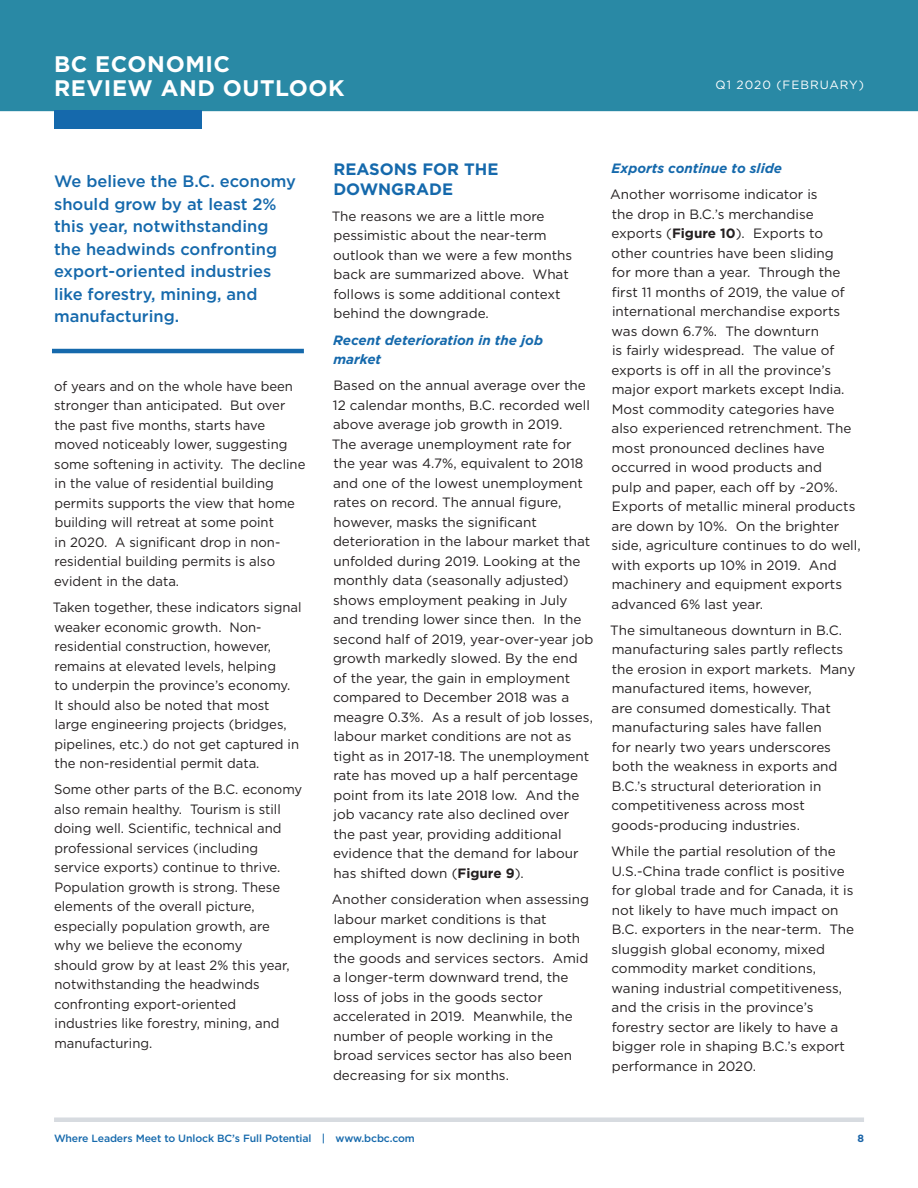
<style>
.page{position:relative;width:918px;height:1188px;background:#fff}
.page>*{position:absolute;margin:0;border:0;box-sizing:border-box;transform-origin:0 0}
.t1{font:700 22.5px/24px "Gotham";letter-spacing:.025em;color:#fff}
.t2{font:500 16.5px/22.5px "Gotham";color:#1569ac}
.Body_Copy{font:700 16.5px/19.5px "Gotham";color:#1569ac}
.Body_Copy-2{font:13.5px/19.5px "Gotham";color:#231f20}
.Body_Copy-3{font:italic 700 13.5px/19.5px "Gotham";color:#1569ac}
.t3{font:12px "Gotham";letter-spacing:.08em;color:#fff}
.t4{font:500 10.5px "Gotham";letter-spacing:-.01em;color:#1569ac}
.t5{font:700 10.5px "Gotham";color:#1963a7}
.s1{font-weight:700}
</style>
<div class="page">
<div style="left:0;top:0;width:918px;height:111px;background:#2989a5"></div>
<div style="left:54px;top:110px;width:148px;height:19px;background:#1569ac"></div>
<hr style="left:54px;top:1118px;width:810px;height:4px;background:#d7dbe0">
<hr style="left:52px;top:349px;width:252px;height:4px;background:#1569ac">
<p class="t1" style="left:54px;top:52px;width:292px">BC ECONOMIC<br>REVIEW AND OUTLOOK</p>
<p class="t3" style="left:716px;top:77px;width:150px">Q1 2020 (FEBRUARY)</p>
<p class="t2" style="left:54px;top:170px;width:244px">We believe the B.C. economy should grow by at least 2% this year, notwithstanding the headwinds confronting export-oriented industries like forestry, mining, and manufacturing.</p>
<p class="Body_Copy-2" style="left:54px;top:376px;width:253px">of years and on the whole have been stronger than anticipated. But over the past five months, starts have moved noticeably lower, suggesting some softening in activity. The decline in the value of residential building permits supports the view that home building will retreat at some point<br>in 2020. A significant drop in non&shy;residential building permits is also evident in the data.</p>
<p class="Body_Copy-2" style="left:53px;top:597px;width:250px">Taken together, these indicators signal weaker economic growth. Non&shy;residential construction, however, remains at elevated levels, helping<br>to underpin the province’s economy.<br>It should also be noted that most large engineering projects (bridges, pipelines, etc.) do not get captured in the non-residential permit data.</p>
<p class="Body_Copy-2" style="left:54px;top:780px;width:250px">Some other parts of the B.C. economy also remain healthy. Tourism is still doing well. Scientific, technical and professional services (including service exports) continue to thrive.<br>Population growth is strong. These elements of the overall picture, especially population growth, are<br>why we believe the economy<br>should grow by at least 2% this year, notwithstanding the headwinds confronting export-oriented industries like forestry, mining, and manufacturing.</p>
<p class="Body_Copy" style="left:333px;top:160px;width:167px">REASONS FOR THE<br>DOWNGRADE</p>
<p class="Body_Copy-2" style="left:332px;top:206px;width:242px">The reasons we are a little more pessimistic about the near-term outlook than we were a few months back are summarized above. What follows is some additional context behind the downgrade.</p>
<p class="Body_Copy-3" style="left:333px;top:330px;width:211px">Recent deterioration in the job market</p>
<p class="Body_Copy-2" style="left:332px;top:376px;width:263px">Based on the annual average over the 12 calendar months, B.C. recorded well above average job growth in 2019.<br>The average unemployment rate for the year was 4.7%, equivalent to 2018 and one of the lowest unemployment rates on record. The annual figure, however, masks the significant deterioration in the labour market that unfolded during 2019. Looking at the monthly data (seasonally adjusted) shows employment peaking in July and trending lower since then. In the second half of 2019, year-over-year job growth markedly slowed. By the end of the year, the gain in employment compared to December 2018 was a meagre 0.3%. As a result of job losses, labour market conditions are not as tight as in 2017-18. The unemployment rate has moved up a half percentage point from its late 2018 low. And the job vacancy rate also declined over<br>the past year, providing additional evidence that the demand for labour has shifted down (<span class="s1">Figure 9</span>).</p>
<p class="Body_Copy-2" style="left:332px;top:889px;width:259px">Another consideration when assessing labour market conditions is that employment is now declining in both the goods and services sectors. Amid a longer-term downward trend, the loss of jobs in the goods sector accelerated in 2019. Meanwhile, the number of people working in the broad services sector has also been decreasing for six months.</p>
<p class="Body_Copy-3" style="left:612px;top:158px;width:172px">Exports continue to slide</p>
<p class="Body_Copy-2" style="left:610px;top:184px;width:252px">Another worrisome indicator is<br>the drop in B.C.’s merchandise exports (<span class="s1">Figure 10</span>). Exports to other countries have been sliding<br>for more than a year. Through the first 11 months of 2019, the value of international merchandise exports was down 6.7%. The downturn<br>is fairly widespread. The value of exports is off in all the province’s major export markets except India.<br>Most commodity categories have also experienced retrenchment. The most pronounced declines have occurred in wood products and<br>pulp and paper, each off by ~20%.<br>Exports of metallic mineral products are down by 10%. On the brighter side, agriculture continues to do well, with exports up 10% in 2019. And machinery and equipment exports advanced 6% last year.</p>
<p class="Body_Copy-2" style="left:610px;top:620px;width:247px">The simultaneous downturn in B.C. manufacturing sales partly reflects the erosion in export markets. Many manufactured items, however,<br>are consumed domestically. That manufacturing sales have fallen<br>for nearly two years underscores both the weakness in exports and B.C.’s structural deterioration in competitiveness across most goods-producing industries.</p>
<p class="Body_Copy-2" style="left:611px;top:841px;width:245px">While the partial resolution of the U.S.-China trade conflict is positive for global trade and for Canada, it is not likely to have much impact on B.C. exporters in the near-term. The sluggish global economy, mixed commodity market conditions, waning industrial competitiveness, and the crisis in the province’s forestry sector are likely to have a bigger role in shaping B.C.’s export performance in 2020.</p>
<p class="t4" style="left:54px;top:1132px;width:362px">Where Leaders Meet to Unlock BC’s Full Potential | www.bcbc.com</p>
<p class="t5" style="left:857px;top:1132px;width:8px">8</p>
</div>
